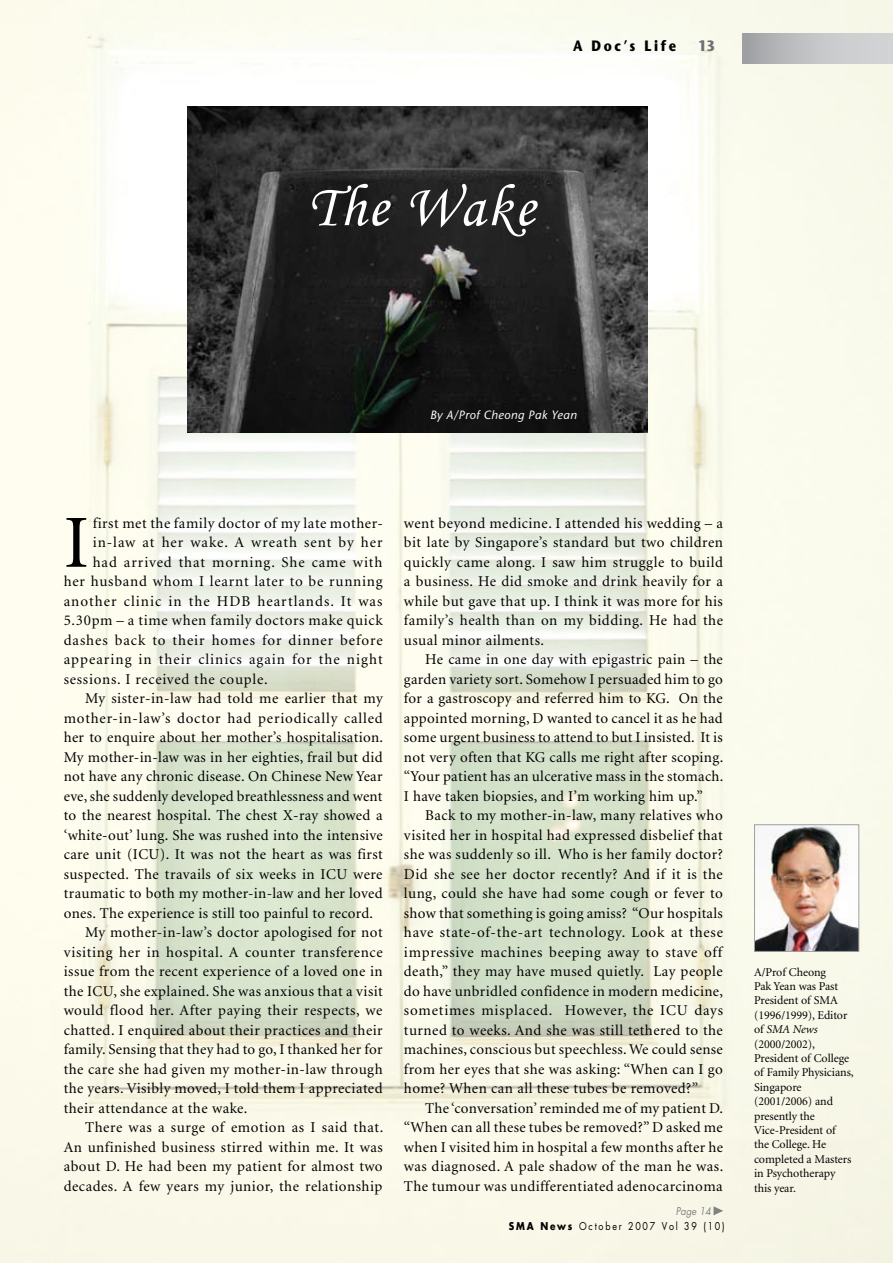
<style>
.page{position:relative;width:893px;height:1263px;background:#fff}
.page>*{position:absolute;margin:0;border:0;box-sizing:border-box;transform-origin:0 0}
.t1{font:75px "Minion";color:#000}
.t2{font:60px "Monotype Corsiva";letter-spacing:.03em;color:#fff}
.t3{font:15px/19.5px "Minion";letter-spacing:.03em;color:#000;text-align:justify}
.t4{font:15px "Minion";letter-spacing:.065em;color:#000}
.t5{font:15px "Minion";letter-spacing:.05em;color:#000}
.t6{font:15px "Minion";letter-spacing:.06em;color:#000}
.t7{font:700 15px "Stone Sans";letter-spacing:.2em;color:#000;scale:.85 1}
.t8{font:700 15px "Stone Sans";color:#6d6f71;scale:.9 1}
.t9{font:12px/14.4px "Minion";letter-spacing:-.005em;color:#000}
.t10{font:italic 12px "Stone Sans";letter-spacing:.03em;color:#fff}
.t11{font:10.5px "Futura";letter-spacing:.2em;color:#000;scale:.85 1}
.t12{font:italic 10.5px "Futura";color:#808285;scale:.9 1}
.s1{font-weight:700}
.s2{font-style:italic}
</style>
<div class="page">
<img style="left:0;top:0;width:893px;height:1263px">
<img style="left:187px;top:107px;width:461px;height:325px">
<svg style="left:713px;top:1206px;width:10px;height:10px"></svg>
<img style="left:756px;top:826px;width:101px;height:124px">
<div style="left:754px;top:824px;width:105px;height:128px;border:1px solid #9d9fa2"></div>
<div style="left:742px;top:34px;width:151px;height:29px;background:linear-gradient(to right,#a5a7aa,#dadcdd)"></div>
<p class="t7" style="left:573px;top:37px;width:123px">A Doc’s Life</p>
<p class="t8" style="left:698px;top:37px;width:20px">13</p>
<h2 class="t2" style="left:308px;top:170px;width:229px">The Wake</h2>
<p class="t10" style="left:430px;top:407px;width:148px">By A/Prof Cheong Pak Yean</p>
<h1 class="t1" style="left:64px;top:506px;width:27px">I</h1>
<p class="t3" style="left:93px;top:514px;width:292px">first met the family doctor of my late mother-</p>
<p class="t4" style="left:93px;top:535px;width:291px">in-law at her wake. A wreath sent by her</p>
<p class="t6" style="left:93px;top:555px;width:291px">had arrived that morning. She came with</p>
<p class="t5" style="left:64px;top:574px;width:320px">her husband whom I learnt later to be running</p>
<p class="t4" style="left:64px;top:594px;width:320px">another clinic in the HDB heartlands. It was</p>
<p class="t3" style="left:64px;top:611px;width:320px">5.30pm – a time when family doctors make quick</p>
<p class="t6" style="left:64px;top:633px;width:320px">dashes back to their homes for dinner before</p>
<p class="t4" style="left:64px;top:652px;width:320px">appearing in their clinics again for the night</p>
<p class="t5" style="left:64px;top:672px;width:205px">sessions. I received the couple.</p>
<p class="t3" style="left:85px;top:689px;width:299px">My sister-in-law had told me earlier that my</p>
<p class="t5" style="left:64px;top:711px;width:320px">mother-in-law’s doctor had periodically called</p>
<p class="t3" style="left:64px;top:728px;width:321px">her to enquire about her mother’s hospitalisation.</p>
<p class="t3" style="left:64px;top:748px;width:320px">My mother-in-law was in her eighties, frail but did</p>
<p class="t3" style="left:64px;top:767px;width:320px">not have any chronic disease. On Chinese New Year</p>
<p class="t3" style="left:64px;top:787px;width:320px">eve, she suddenly developed breathlessness and went</p>
<p class="t3" style="left:64px;top:806px;width:320px">to the nearest hospital. The chest X-ray showed a</p>
<p class="t3" style="left:64px;top:826px;width:320px">‘white-out’ lung. She was rushed into the intensive</p>
<p class="t3" style="left:64px;top:845px;width:320px">care unit (ICU). It was not the heart as was first</p>
<p class="t3" style="left:64px;top:865px;width:320px">suspected. The travails of six weeks in ICU were</p>
<p class="t3" style="left:64px;top:884px;width:320px">traumatic to both my mother-in-law and her loved</p>
<p class="t3" style="left:64px;top:904px;width:311px">ones. The experience is still too painful to record.</p>
<p class="t3" style="left:85px;top:923px;width:299px">My mother-in-law’s doctor apologised for not</p>
<p class="t3" style="left:64px;top:943px;width:320px">visiting her in hospital. A counter transference</p>
<p class="t3" style="left:64px;top:962px;width:320px">issue from the recent experience of a loved one in</p>
<p class="t3" style="left:64px;top:982px;width:321px">the ICU, she explained. She was anxious that a visit</p>
<p class="t3" style="left:64px;top:1001px;width:320px">would flood her. After paying their respects, we</p>
<p class="t3" style="left:64px;top:1021px;width:320px">chatted. I enquired about their practices and their</p>
<p class="t3" style="left:64px;top:1040px;width:320px">family. Sensing that they had to go, I thanked her for</p>
<p class="t3" style="left:64px;top:1060px;width:320px">the care she had given my mother-in-law through</p>
<p class="t3" style="left:64px;top:1079px;width:320px">the years. Visibly moved, I told them I appreciated</p>
<p class="t3" style="left:64px;top:1099px;width:185px">their attendance at the wake.</p>
<p class="t3" style="left:85px;top:1118px;width:300px">There was a surge of emotion as I said that.</p>
<p class="t3" style="left:64px;top:1138px;width:320px">An unfinished business stirred within me. It was</p>
<p class="t3" style="left:64px;top:1157px;width:320px">about D. He had been my patient for almost two</p>
<p class="t3" style="left:64px;top:1177px;width:320px">decades. A few years my junior, the relationship</p>
<p class="t3" style="left:404px;top:514px;width:321px">went beyond medicine. I attended his wedding – a bit late by Singapore’s standard but two children quickly came along. I saw him struggle to build a business. He did smoke and drink heavily for a while but gave that up. I think it was more for his family’s health than on my bidding. He had the usual minor ailments.</p>
<p class="t3" style="left:404px;top:650px;width:321px;text-indent:21px">He came in one day with epigastric pain – the garden variety sort. Somehow I persuaded him to go for a gastroscopy and referred him to KG. On the appointed morning, D wanted to cancel it as he had some urgent business to attend to but I insisted. It is not very often that KG calls me right after scoping. “Your patient has an ulcerative mass in the stomach.<br>I have taken biopsies, and I’m working him up.”</p>
<p class="t3" style="left:404px;top:806px;width:321px;text-indent:21px">Back to my mother-in-law, many relatives who visited her in hospital had expressed disbelief that she was suddenly so ill. Who is her family doctor?<br>Did she see her doctor recently? And if it is the lung, could she have had some cough or fever to show that something is going amiss? “Our hospitals have state-of-the-art technology. Look at these impressive machines beeping away to stave off death,” they may have mused quietly. Lay people do have unbridled confidence in modern medicine, sometimes misplaced. However, the ICU days turned to weeks. And she was still tethered to the machines, conscious but speechless. We could sense from her eyes that she was asking: “When can I go home? When can all these tubes be removed?”</p>
<p class="t3" style="left:404px;top:1099px;width:321px;text-indent:21px">The ‘conversation’ reminded me of my patient D. “When can all these tubes be removed?” D asked me when I visited him in hospital a few months after he was diagnosed. A pale shadow of the man he was.<br>The tumour was undifferentiated adenocarcinoma</p>
<p class="t12" style="left:676px;top:1204px;width:41px">Page 14</p>
<p class="t11" style="left:509px;top:1219px;width:255px"><span class="s1">SMA News</span> October 2007 Vol 39 (10)</p>
<p class="t9" style="left:754px;top:965px;width:101px">A/Prof Cheong<br>Pak Yean was Past<br>President of SMA (1996/1999), Editor of <span class="s2">SMA News </span>(2000/2002),<br>President of College of Family Physicians,<br>Singapore (2001/2006) and presently the<br>Vice-President of<br>the College. He completed a Masters in Psychotherapy this year.</p>
</div>
